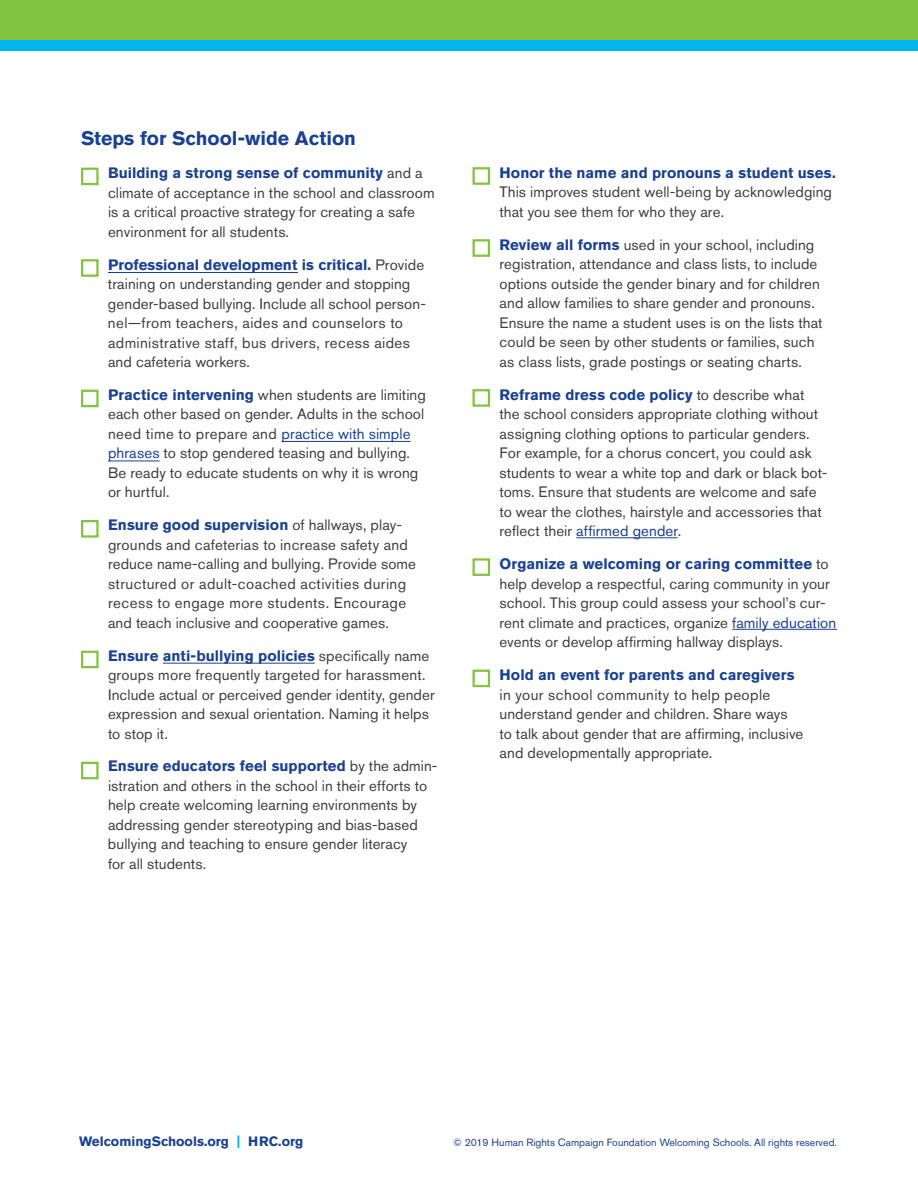
<style>
.page{position:relative;width:918px;height:1188px;background:#fff}
.page>*{position:absolute;margin:0;border:0;box-sizing:border-box;transform-origin:0 0}
.Subhead{font:700 19.5px "Akzidenz Grotesk Pro";letter-spacing:-.005em;color:#1a4093}
.Indent_Body_Text{font:15px/19.5px "Akzidenz Grotesk Pro";letter-spacing:.01em;color:#3e3e3f}
.t1{font:700 13.5px "Akzidenz Grotesk Pro";color:#1a4093}
.t2{font:10.5px "Akzidenz Grotesk Pro";color:#1a4093}
.s1{font-weight:700;color:#1a4093}
.s2{color:#1a4093}
.s3{color:#00b6ef}
</style>
<div class="page">
<div style="left:0;top:0;width:918px;height:40px;background:#82c340"></div>
<div style="left:0;top:40px;width:918px;height:11px;background:#00b6ef"></div>
<hr style="left:576px;top:537px;width:102px;height:1px;background:#1a4093">
<hr style="left:732px;top:629px;width:105px;height:1px;background:#1a4093">
<div style="left:81px;top:168px;width:18px;height:17px;border:2px solid #82c340"></div>
<div style="left:81px;top:259px;width:18px;height:18px;border:2px solid #82c340"></div>
<div style="left:81px;top:520px;width:18px;height:18px;border:2px solid #82c340"></div>
<div style="left:472px;top:670px;width:18px;height:17px;border:2px solid #82c340"></div>
<div style="left:472px;top:558px;width:18px;height:18px;border:2px solid #82c340"></div>
<div style="left:472px;top:389px;width:18px;height:18px;border:2px solid #82c340"></div>
<div style="left:472px;top:239px;width:18px;height:18px;border:2px solid #82c340"></div>
<div style="left:472px;top:167px;width:18px;height:18px;border:2px solid #82c340"></div>
<div style="left:81px;top:651px;width:18px;height:17px;border:2px solid #82c340"></div>
<div style="left:81px;top:762px;width:18px;height:17px;border:2px solid #82c340"></div>
<div style="left:81px;top:390px;width:18px;height:17px;border:2px solid #82c340"></div>
<hr style="left:108px;top:272px;width:189px;height:1px;background:#1a4093">
<hr style="left:282px;top:441px;width:129px;height:1px;background:#1a4093">
<hr style="left:108px;top:461px;width:52px;height:1px;background:#1a4093">
<hr style="left:163px;top:663px;width:152px;height:1px;background:#1a4093">
<p class="Subhead" style="left:81px;top:126px;width:276px">Steps for School-wide Action</p>
<p class="Indent_Body_Text" style="left:108px;top:163px;width:328px"><span class="s1">Building a strong sense of community</span> and a climate of acceptance in the school and classroom is a critical proactive strategy for creating a safe environment for all students.</p>
<p class="Indent_Body_Text" style="left:108px;top:254px;width:319px"><span class="s1">Professional development is critical.</span> Provide training on understanding gender and stopping gender-based bullying. Include all school person&shy;nel—from teachers, aides and counselors to administrative staff, bus drivers, recess aides and cafeteria workers.</p>
<p class="Indent_Body_Text" style="left:108px;top:385px;width:319px"><span class="s1">Practice intervening</span> when students are limiting each other based on gender. Adults in the school need time to prepare and <span class="s2">practice with simple phrases</span> to stop gendered teasing and bullying.<br>Be ready to educate students on why it is wrong or hurtful.</p>
<p class="Indent_Body_Text" style="left:108px;top:515px;width:310px"><span class="s1">Ensure good supervision</span> of hallways, play&shy;grounds and cafeterias to increase safety and reduce name-calling and bullying. Provide some structured or adult-coached activities during recess to engage more students. Encourage and teach inclusive and cooperative games.</p>
<p class="Indent_Body_Text" style="left:108px;top:646px;width:328px"><span class="s1">Ensure anti-bullying policies</span> specifically name groups more frequently targeted for harassment.<br>Include actual or perceived gender identity, gender expression and sexual orientation. Naming it helps to stop it.</p>
<p class="Indent_Body_Text" style="left:108px;top:756px;width:331px"><span class="s1">Ensure educators feel supported</span> by the admin&shy;istration and others in the school in their efforts to help create welcoming learning environments by addressing gender stereotyping and bias-based bullying and teaching to ensure gender literacy<br>for all students.</p>
<p class="Indent_Body_Text" style="left:500px;top:163px;width:338px"><span class="s1">Honor the name and pronouns a student uses.<br></span>This improves student well-being by acknowledging that you see them for who they are.</p>
<p class="Indent_Body_Text" style="left:500px;top:235px;width:325px"><span class="s1">Review all forms</span> used in your school, including registration, attendance and class lists, to include options outside the gender binary and for children and allow families to share gender and pronouns.<br>Ensure the name a student uses is on the lists that could be seen by other students or families, such as class lists, grade postings or seating charts.</p>
<p class="Indent_Body_Text" style="left:500px;top:385px;width:329px"><span class="s1">Reframe dress code policy</span> to describe what the school considers appropriate clothing without assigning clothing options to particular genders.<br>For example, for a chorus concert, you could ask students to wear a white top and dark or black bot&shy;toms. Ensure that students are welcome and safe to wear the clothes, hairstyle and accessories that reflect their <span class="s2">affirmed gender</span>.</p>
<p class="Indent_Body_Text" style="left:500px;top:554px;width:338px"><span class="s1">Organize a welcoming or caring committee</span> to help develop a respectful, caring community in your school. This group could assess your school’s cur&shy;rent climate and practices, organize <span class="s2">family education </span>events or develop affirming hallway displays.</p>
<p class="Indent_Body_Text" style="left:500px;top:665px;width:305px"><span class="s1">Hold an event for parents and caregivers </span>in your school community to help people understand gender and children. Share ways to talk about gender that are affirming, inclusive and developmentally appropriate.</p>
<p class="t1" style="left:79px;top:1133px;width:226px">WelcomingSchools.org <span class="s3">|</span> HRC.org</p>
<p class="t2" style="left:453px;top:1136px;width:385px">© 2019 Human Rights Campaign Foundation Welcoming Schools. All rights reserved.</p>
</div>
